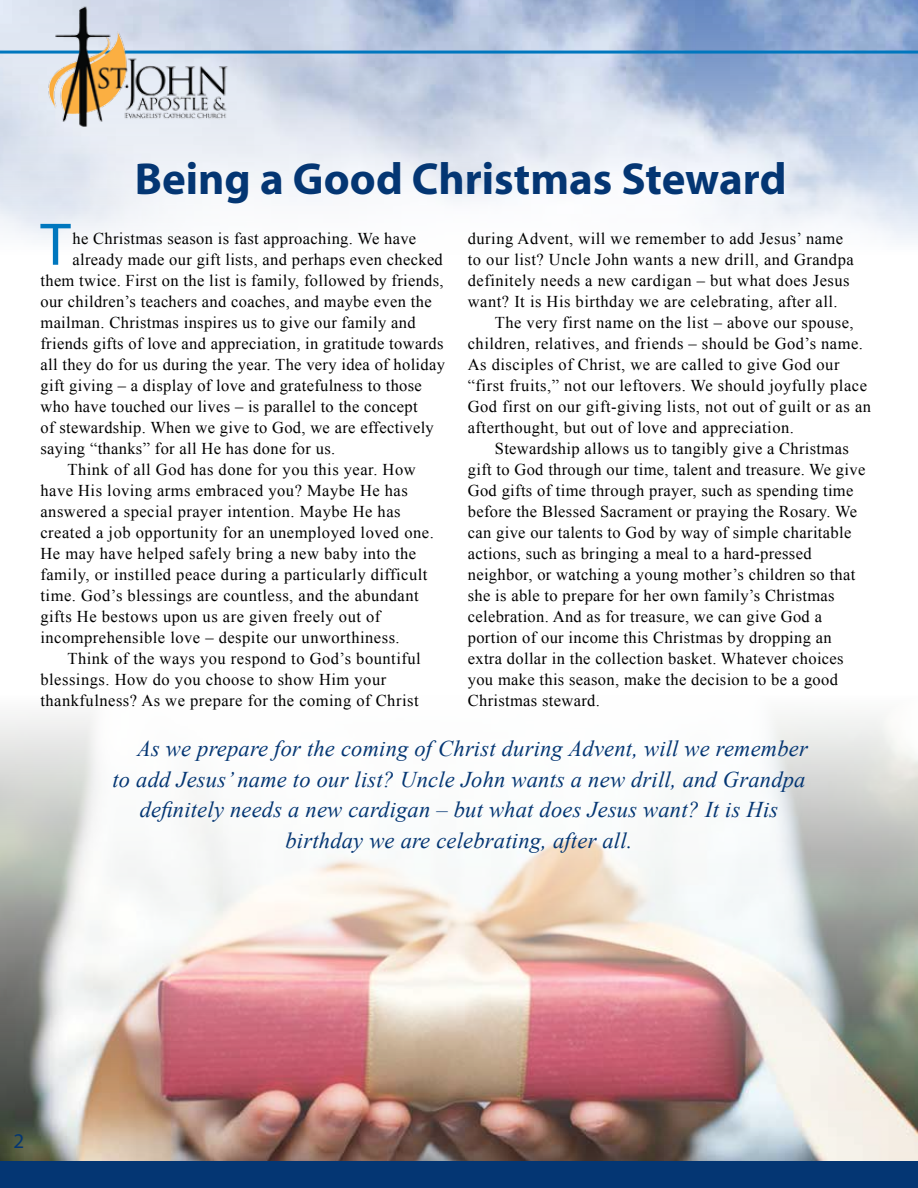
<style>
.page{position:relative;width:918px;height:1188px;background:#fff}
.page>*{position:absolute;margin:0;border:0;box-sizing:border-box;transform-origin:0 0}
.t1{font:60.6px "Myriad";color:#0077be}
.t2{font:700 45px "Myriad";color:#043673}
.t3{font:italic 22.5px "Times New Roman";letter-spacing:.01em;color:#043673}
.t4{font:21px "Myriad";color:#043673}
.t5{font:16.5px "Times New Roman";letter-spacing:.02em;color:#000}
</style>
<div class="page">
<img style="left:0;top:714px;width:918px;height:447px">
<img style="left:0;top:0;width:918px;height:243px">
<hr style="left:0;top:51px;width:918px;height:3px;background:#0077be">
<img style="left:27px;top:0;width:219px;height:141px">
<div style="left:0;top:1161px;width:918px;height:27px;background:#043673"></div>
<h2 class="t2" style="left:135px;top:156px;width:653px">Being a Good Christmas Steward</h2>
<h1 class="t1" style="left:40px;top:214px;width:32px">T</h1>
<p class="t5" style="left:72px;top:227px;width:345px">he Christmas season is fast approaching. We have</p>
<p class="t5" style="left:468px;top:227px;width:377px">during Advent, will we remember to add Jesus’ name</p>
<p class="t5" style="left:468px;top:248px;width:387px">to our list? Uncle John wants a new drill, and Grandpa</p>
<p class="t5" style="left:468px;top:269px;width:383px">definitely needs a new cardigan – but what does Jesus</p>
<p class="t5" style="left:468px;top:290px;width:371px">want? It is His birthday we are celebrating, after all.</p>
<p class="t5" style="left:495px;top:311px;width:360px">The very first name on the list – above our spouse,</p>
<p class="t5" style="left:468px;top:332px;width:397px">children, relatives, and friends – should be God’s name.</p>
<p class="t5" style="left:468px;top:353px;width:373px">As disciples of Christ, we are called to give God our</p>
<p class="t5" style="left:468px;top:374px;width:401px">“first fruits,” not our leftovers. We should joyfully place</p>
<p class="t5" style="left:468px;top:395px;width:405px">God first on our gift-giving lists, not out of guilt or as an</p>
<p class="t5" style="left:468px;top:416px;width:328px">afterthought, but out of love and appreciation.</p>
<p class="t5" style="left:495px;top:437px;width:355px">Stewardship allows us to tangibly give a Christmas</p>
<p class="t5" style="left:468px;top:458px;width:399px">gift to God through our time, talent and treasure. We give</p>
<p class="t5" style="left:468px;top:479px;width:387px">God gifts of time through prayer, such as spending time</p>
<p class="t5" style="left:468px;top:500px;width:391px">before the Blessed Sacrament or praying the Rosary. We</p>
<p class="t5" style="left:468px;top:521px;width:385px">can give our talents to God by way of simple charitable</p>
<p class="t5" style="left:468px;top:542px;width:345px">actions, such as bringing a meal to a hard-pressed</p>
<p class="t5" style="left:468px;top:563px;width:389px">neighbor, or watching a young mother’s children so that</p>
<p class="t5" style="left:468px;top:584px;width:368px">she is able to prepare for her own family’s Christmas</p>
<p class="t5" style="left:468px;top:605px;width:356px">celebration. And as for treasure, we can give God a</p>
<p class="t5" style="left:468px;top:626px;width:365px">portion of our income this Christmas by dropping an</p>
<p class="t5" style="left:468px;top:647px;width:377px">extra dollar in the collection basket. Whatever choices</p>
<p class="t5" style="left:468px;top:668px;width:372px">you make this season, make the decision to be a good</p>
<p class="t5" style="left:468px;top:689px;width:134px">Christmas steward.</p>
<h3 class="t3" style="left:137px;top:733px;width:672px">As we prepare for the coming of Christ during Advent, will we remember</h3>
<h3 class="t3" style="left:112px;top:764px;width:695px">to add Jesus’ name to our list? Uncle John wants a new drill, and Grandpa</h3>
<h3 class="t3" style="left:140px;top:794px;width:640px">definitely needs a new cardigan – but what does Jesus want? It is His</h3>
<h3 class="t3" style="left:285px;top:825px;width:349px">birthday we are celebrating, after all.</h3>
<p class="t5" style="left:72px;top:248px;width:372px">already made our gift lists, and perhaps even checked</p>
<p class="t5" style="left:41px;top:269px;width:405px">them twice. First on the list is family, followed by friends,</p>
<p class="t5" style="left:41px;top:290px;width:393px">our children’s teachers and coaches, and maybe even the</p>
<p class="t5" style="left:41px;top:311px;width:377px">mailman. Christmas inspires us to give our family and</p>
<p class="t5" style="left:41px;top:332px;width:405px">friends gifts of love and appreciation, in gratitude towards</p>
<p class="t5" style="left:41px;top:353px;width:406px">all they do for us during the year. The very idea of holiday</p>
<p class="t5" style="left:41px;top:374px;width:383px">gift giving – a display of love and gratefulness to those</p>
<p class="t5" style="left:41px;top:395px;width:379px">who have touched our lives – is parallel to the concept</p>
<p class="t5" style="left:41px;top:416px;width:395px">of stewardship. When we give to God, we are effectively</p>
<p class="t5" style="left:41px;top:437px;width:296px">saying “thanks” for all He has done for us.</p>
<p class="t5" style="left:67px;top:458px;width:350px">Think of all God has done for you this year. How</p>
<p class="t5" style="left:41px;top:479px;width:369px">have His loving arms embraced you? Maybe He has</p>
<p class="t5" style="left:41px;top:500px;width:362px">answered a special prayer intention. Maybe He has</p>
<p class="t5" style="left:41px;top:521px;width:395px">created a job opportunity for an unemployed loved one.</p>
<p class="t5" style="left:41px;top:542px;width:377px">He may have helped safely bring a new baby into the</p>
<p class="t5" style="left:41px;top:563px;width:389px">family, or instilled peace during a particularly difficult</p>
<p class="t5" style="left:41px;top:584px;width:380px">time. God’s blessings are countless, and the abundant</p>
<p class="t5" style="left:41px;top:605px;width:341px">gifts He bestows upon us are given freely out of</p>
<p class="t5" style="left:41px;top:626px;width:361px">incomprehensible love – despite our unworthiness.</p>
<p class="t5" style="left:67px;top:647px;width:355px">Think of the ways you respond to God’s bountiful</p>
<p class="t5" style="left:41px;top:668px;width:347px">blessings. How do you choose to show Him your</p>
<p class="t5" style="left:41px;top:689px;width:380px">thankfulness? As we prepare for the coming of Christ</p>
<p class="t4" style="left:14px;top:1131px;width:12px">2</p>
</div>
